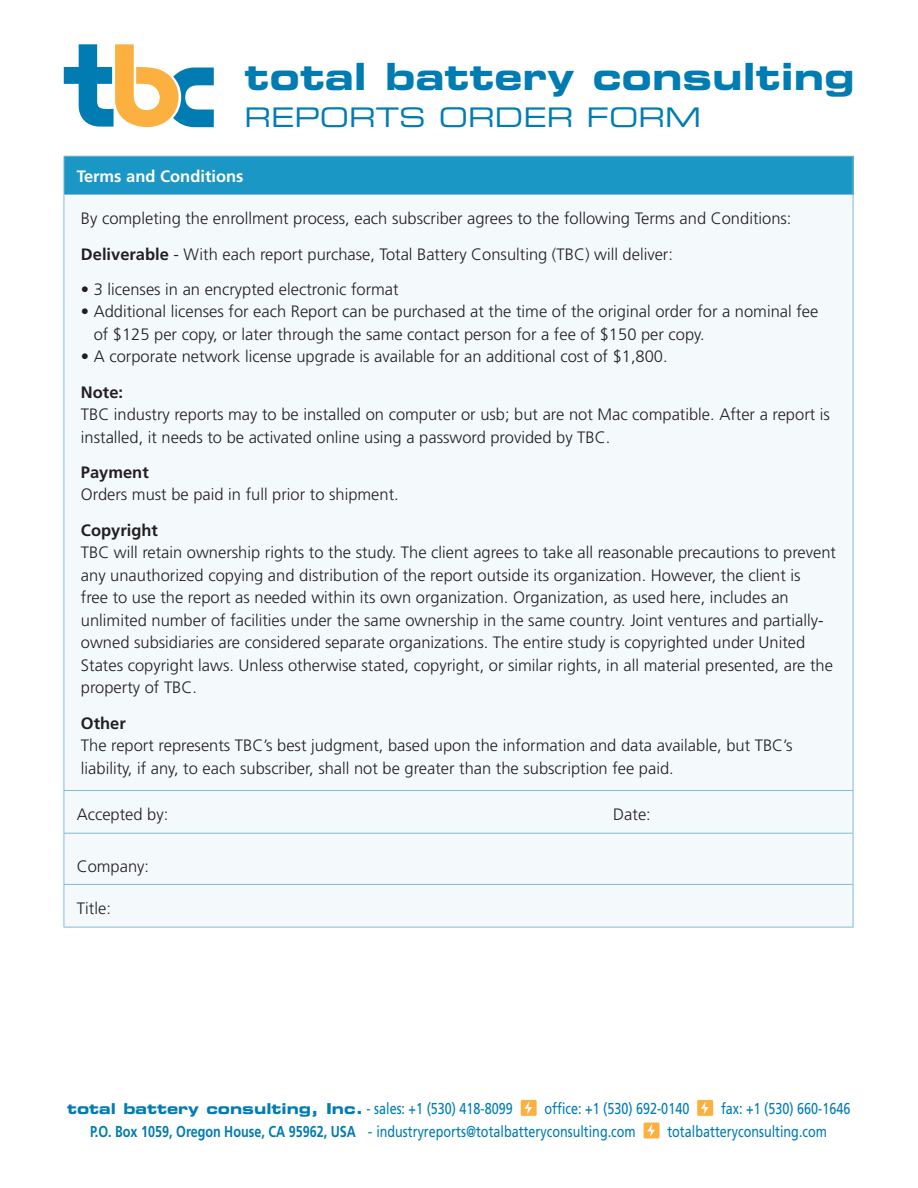
<style>
.page{position:relative;width:918px;height:1188px;background:#fff}
.page>*{position:absolute;margin:0;border:0;box-sizing:border-box;transform-origin:0 0}
.t1{font:37.5px "Eurostile Bold Extended Two";color:#007cb2}
.t2{font:27px "Eurostile Extended Two";color:#007cb2}
.t3{font:300 16.5px/22.5px "Frutiger";color:#231f20}
.t4{font:700 16.5px "Frutiger";color:#231f20}
.t5{font:700 16.5px "Frutiger";color:#fff}
.t6{font:15.75px "Frutiger";color:#007cb2;scale:.9 1}
.t7{font:15.75px "Frutiger";color:#007cb2;scale:.8 1}
.t8{font:15px "Eurostile Bold Extended Two";color:#007cb2}
.s1{font-weight:700}
.s2{font-family:"Frutiger";font-size:15.75px}
</style>
<div class="page">
<svg style="left:64px;top:44px;width:150px;height:83px"></svg>
<div style="left:644px;top:1123px;width:16px;height:15px;background:#fbb03f"></div>
<svg style="left:647px;top:1124px;width:8px;height:13px"></svg>
<div style="left:521px;top:1100px;width:16px;height:16px;background:#fbb03f"></div>
<svg style="left:524px;top:1101px;width:8px;height:13px"></svg>
<div style="left:697px;top:1100px;width:16px;height:16px;background:#fbb03f"></div>
<svg style="left:701px;top:1101px;width:8px;height:13px"></svg>
<div style="left:64px;top:156px;width:789px;height:39px;background:#1b97c5"></div>
<div style="left:65px;top:195px;width:788px;height:732px;background:#f4f9fc"></div>
<hr style="left:64px;top:156px;width:789px;height:1px;background:#82bbdb">
<hr style="left:64px;top:157px;width:1px;height:37px;background:#82bbdb">
<hr style="left:853px;top:157px;width:1px;height:37px;background:#82bbdb">
<hr style="left:64px;top:194px;width:789px;height:1px;background:#82bbdb">
<hr style="left:64px;top:195px;width:1px;height:595px;background:#82bbdb">
<hr style="left:853px;top:195px;width:1px;height:595px;background:#82bbdb">
<hr style="left:64px;top:790px;width:789px;height:1px;background:#82bbdb">
<hr style="left:64px;top:791px;width:1px;height:42px;background:#82bbdb">
<hr style="left:853px;top:791px;width:1px;height:42px;background:#82bbdb">
<hr style="left:64px;top:833px;width:789px;height:1px;background:#82bbdb">
<hr style="left:64px;top:834px;width:1px;height:50px;background:#82bbdb">
<hr style="left:853px;top:834px;width:1px;height:50px;background:#82bbdb">
<hr style="left:64px;top:884px;width:789px;height:1px;background:#82bbdb">
<hr style="left:64px;top:885px;width:1px;height:42px;background:#82bbdb">
<hr style="left:853px;top:885px;width:1px;height:42px;background:#82bbdb">
<hr style="left:64px;top:927px;width:789px;height:1px;background:#82bbdb">
<h1 class="t1" style="left:244px;top:50px;width:612px">total battery consulting</h1>
<h2 class="t2" style="left:244px;top:99px;width:458px">REPORTS ORDER FORM</h2>
<p class="t5" style="left:77px;top:166px;width:168px">Terms and Conditions</p>
<p class="t3" style="left:81px;top:207px;width:712px">By completing the enrollment process, each subscriber agrees to the following Terms and Conditions:</p>
<p class="t3" style="left:81px;top:243px;width:594px"><span class="s1">Deliverable</span> - With each report purchase, Total Battery Consulting (TBC) will deliver:</p>
<p class="t3" style="left:81px;top:278px;width:319px">• 3 licenses in an encrypted electronic format</p>
<p class="t3" style="left:94px;top:300px;width:726px;text-indent:-13px">• Additional licenses for each Report can be purchased at the time of the original order for a nominal fee of $125 per copy, or later through the same contact person for a fee of $150 per copy.</p>
<p class="t3" style="left:81px;top:345px;width:588px">• A corporate network license upgrade is available for an additional cost of $1,800.</p>
<p class="t4" style="left:81px;top:382px;width:44px">Note:</p>
<p class="t3" style="left:81px;top:403px;width:751px">TBC industry reports may to be installed on computer or usb; but are not Mac compatible. After a report is installed, it needs to be activated online using a password provided by TBC.</p>
<p class="t4" style="left:81px;top:463px;width:69px">Payment</p>
<p class="t3" style="left:81px;top:484px;width:319px">Orders must be paid in full prior to shipment.</p>
<p class="t4" style="left:81px;top:520px;width:79px">Copyright</p>
<p class="t3" style="left:81px;top:541px;width:757px">TBC will retain ownership rights to the study. The client agrees to take all reasonable precautions to prevent any unauthorized copying and distribution of the report outside its organization. However, the client is<br>free to use the report as needed within its own organization. Organization, as used here, includes an unlimited number of facilities under the same ownership in the same country. Joint ventures and partially&shy;owned subsidiaries are considered separate organizations. The entire study is copyrighted under United States copyright laws. Unless otherwise stated, copyright, or similar rights, in all material presented, are the property of TBC.</p>
<p class="t4" style="left:81px;top:713px;width:46px">Other</p>
<p class="t3" style="left:81px;top:734px;width:713px">The report represents TBC’s best judgment, based upon the information and data available, but TBC’s liability, if any, to each subscriber, shall not be greater than the subscription fee paid.</p>
<p class="t3" style="left:77px;top:803px;width:93px">Accepted by:</p>
<p class="t3" style="left:613px;top:803px;width:39px">Date:</p>
<p class="t3" style="left:77px;top:855px;width:74px">Company:</p>
<p class="t3" style="left:77px;top:897px;width:36px">Title:</p>
<p class="t8" style="left:67px;top:1098px;width:447px">total battery consulting, Inc. <span class="s2">- sales: +1 (530) 418-8099</span></p>
<p class="t7" style="left:545px;top:1100px;width:183px">office: +1 (530) 692-0140</p>
<p class="t7" style="left:721px;top:1100px;width:163px">fax: +1 (530) 660-1646</p>
<p class="t6" style="left:90px;top:1122px;width:608px"><span class="s1">P.O. Box 1059, Oregon House, CA 95962, USA</span> - industryreports@totalbatteryconsulting.com</p>
<p class="t7" style="left:667px;top:1122px;width:201px">totalbatteryconsulting.com</p>
</div>
